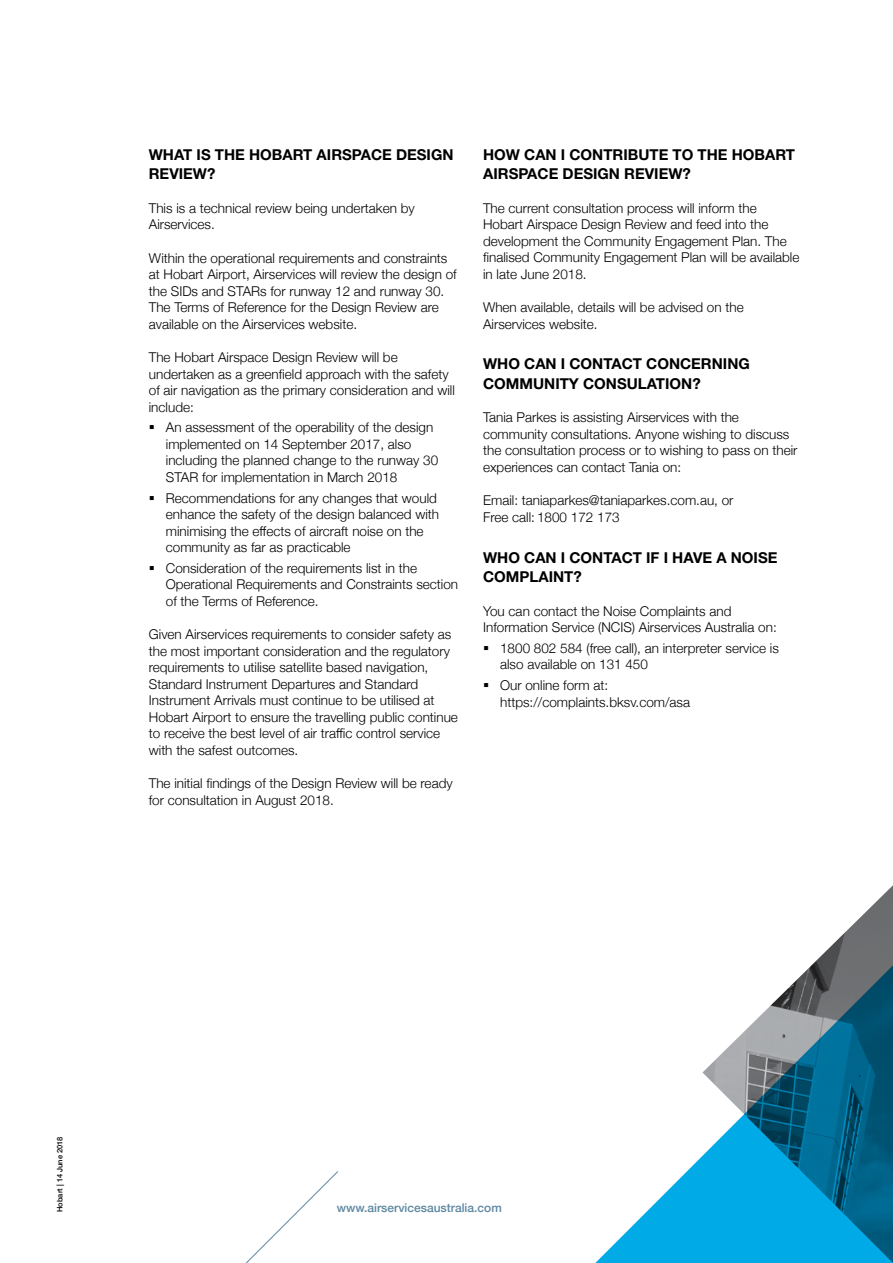
<style>
.page{position:relative;width:893px;height:1263px;background:#fff}
.page>*{position:absolute;margin:0;border:0;box-sizing:border-box;transform-origin:0 0}
.t1{font:700 15px/19.5px "Helvetica Neue LT Std";color:#000}
.t2{font:300 13.5px/16.5px "Helvetica Neue";color:#000}
.t3{font:500 12px "Helvetica Neue";color:#5d87a1}
.t4{font:500 7.5px "Helvetica Neue";color:#000}
</style>
<div class="page">
<img style="left:833px;top:885px;width:60px;height:59px">
<svg style="left:595px;top:944px;width:298px;height:319px"></svg>
<svg style="left:245px;top:1171px;width:93px;height:92px"></svg>
<p class="t1" style="left:149px;top:144px;width:306px">WHAT IS THE HOBART AIRSPACE DESIGN<br>REVIEW?</p>
<p class="t2" style="left:149px;top:198px;width:267px">This is a technical review being undertaken by<br>Airservices.</p>
<p class="t2" style="left:149px;top:248px;width:309px">Within the operational requirements and constraints at Hobart Airport, Airservices will review the design of the SIDs and STARs for runway 12 and runway 30.<br>The Terms of Reference for the Design Review are available on the Airservices website.</p>
<p class="t2" style="left:149px;top:348px;width:308px">The Hobart Airspace Design Review will be undertaken as a greenfield approach with the safety of air navigation as the primary consideration and will include:</p>
<p class="t2" style="left:166px;top:418px;width:274px">An assessment of the operability of the design implemented on 14 September 2017, also including the planned change to the runway 30<br>STAR for implementation in March 2018</p>
<p class="t2" style="left:166px;top:488px;width:275px">Recommendations for any changes that would enhance the safety of the design balanced with minimising the effects of aircraft noise on the community as far as practicable</p>
<p class="t2" style="left:166px;top:559px;width:294px">Consideration of the requirements list in the<br>Operational Requirements and Constraints section of the Terms of Reference.</p>
<p class="t2" style="left:149px;top:625px;width:311px">Given Airservices requirements to consider safety as the most important consideration and the regulatory requirements to utilise satellite based navigation, Standard Instrument Departures and Standard Instrument Arrivals must continue to be utilised at Hobart Airport to ensure the travelling public continue to receive the best level of air traffic control service with the safest outcomes.</p>
<p class="t2" style="left:149px;top:774px;width:305px">The initial findings of the Design Review will be ready for consultation in August 2018.</p>
<p class="t1" style="left:483px;top:144px;width:313px">HOW CAN I CONTRIBUTE TO THE HOBART<br>AIRSPACE DESIGN REVIEW?</p>
<p class="t2" style="left:483px;top:198px;width:318px">The current consultation process will inform the Hobart Airspace Design Review and feed into the development the Community Engagement Plan. The finalised Community Engagement Plan will be available in late June 2018.</p>
<p class="t2" style="left:483px;top:298px;width:262px">When available, details will be advised on the<br>Airservices website.</p>
<p class="t1" style="left:483px;top:354px;width:268px">WHO CAN I CONTACT CONCERNING<br>COMMUNITY CONSULATION?</p>
<p class="t2" style="left:483px;top:408px;width:316px">Tania Parkes is assisting Airservices with the community consultations. Anyone wishing to discuss the consultation process or to wishing to pass on their experiences can contact Tania on:</p>
<p class="t2" style="left:483px;top:491px;width:252px">Email: taniaparkes@taniaparkes.com.au, or<br>Free call: 1800 172 173</p>
<p class="t1" style="left:483px;top:547px;width:296px">WHO CAN I CONTACT IF I HAVE A NOISE<br>COMPLAINT?</p>
<p class="t2" style="left:483px;top:602px;width:295px">You can contact the Noise Complaints and<br>Information Service (NCIS) Airservices Australia on:</p>
<p class="t2" style="left:500px;top:639px;width:280px">1800 802 584 (free call), an interpreter service is also available on 131 450</p>
<p class="t2" style="left:500px;top:676px;width:191px">Our online form at: https://complaints.bksv.com/asa</p>
<p class="t4" style="left:54px;top:1212px;width:77px;rotate:-90deg">Hobart | 14 June 2018</p>
<p class="t3" style="left:337px;top:1198px;width:166px">www.airservicesaustralia.com</p>
</div>
